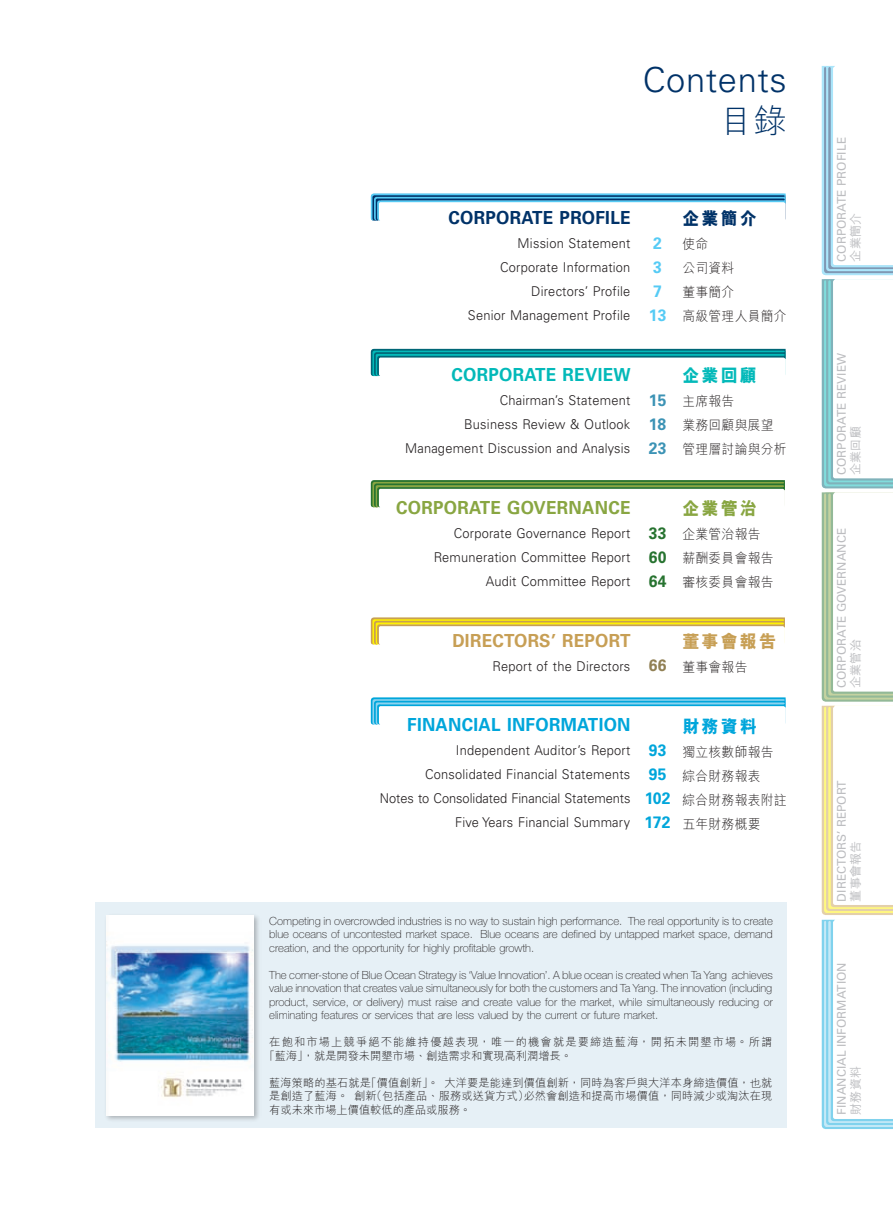
<style>
.page{position:relative;width:893px;height:1212px;background:#fff}
.page>*{position:absolute;margin:0;border:0;box-sizing:border-box;transform-origin:0 0}
.t1{font:300 34.5px "Univers LT Std";letter-spacing:.015em;color:#003268}
.t2{font:300 33px "M Hei HK";color:#003268}
.t3{font:700 18px "Univers LT Std";letter-spacing:.015em;color:#00a6db;scale:.95 1}
.t4{font:700 18px "Univers LT Std";letter-spacing:.015em;color:#89a642;scale:.95 1}
.t5{font:700 18px "Univers LT Std";letter-spacing:.015em;color:#003268;scale:.95 1}
.t6{font:700 18px "Univers LT Std";color:#c79f55;scale:.95 1}
.t7{font:700 18px "Univers LT Std";letter-spacing:.015em;color:#03b9b9;scale:.95 1}
.t8{font:800 18px "M Hei HK";letter-spacing:.12em;color:#c79f55;scale:.95 1}
.t9{font:800 18px "M Hei HK";color:#003268;scale:.95 1}
.t10{font:800 18px "M Hei HK";color:#03b9b9;scale:.95 1}
.t11{font:800 18px "M Hei HK";color:#89a642;scale:.95 1}
.t12{font:800 18px "M Hei HK";color:#00a6db;scale:.95 1}
.t13{font:700 16.5px "Univers LT Std";color:#56cbf5;scale:.95 1}
.t14{font:300 13.5px/24px "Univers LT Std";letter-spacing:.015em;color:#231f20;text-align:right;scale:.95 1}
.t15{font:300 13.5px/24px "M Hei HK";letter-spacing:.015em;color:#231f20;scale:.95 1}
.t16{font:300 13.5px "Univers LT Std";letter-spacing:-.005em;color:#231f20;scale:.95 1}
.t17{font:12px/14.2px "Univers LT Std";color:#bcbdc0}
.t18{font:100 11.25px/13.5px "Helvetica Neue LT Std";letter-spacing:-.005em;color:#231f20;text-align:justify}
.t19{font:300 11.25px/13.5px "M Hei HK";letter-spacing:.005em;color:#231f20;text-align:justify}
.t20{font:300 11.25px/13.5px "M Hei HK";letter-spacing:.1em;color:#231f20}
.s1{font-weight:700;font-size:16.5px;color:#56cbf5}
.s2{font-weight:700;font-size:16.5px;color:#3c93b5}
.s3{font-weight:700;font-size:16.5px;color:#277330}
.s4{font-weight:700;font-size:16.5px;color:#918054}
.s5{font-weight:700;font-size:16.5px;color:#00a6db}
.s6{font-family:"M Hei HK";font-weight:500}
</style>
<div class="page">
<div style="left:95px;top:902px;width:692px;height:225px;background:#e6f0f6"></div>
<svg style="left:822px;top:66px;width:71px;height:1063px"></svg>
<svg style="left:371px;top:480px;width:414px;height:27px"></svg>
<svg style="left:371px;top:349px;width:415px;height:27px"></svg>
<svg style="left:371px;top:617px;width:414px;height:28px"></svg>
<svg style="left:371px;top:193px;width:415px;height:28px"></svg>
<svg style="left:371px;top:697px;width:415px;height:28px"></svg>
<div style="left:103px;top:912px;width:158px;height:211px;background:#231f20;opacity:.3"></div>
<img style="left:106px;top:915px;width:148px;height:200px">
<p class="t1" style="left:643px;top:59px;width:146px">Contents</p>
<p class="t2" style="left:720px;top:98px;width:68px">目錄</p>
<p class="t5" style="left:448px;top:207px;width:193px">CORPORATE PROFILE</p>
<p class="t14" style="left:518px;top:231px;width:120px">Mission Statement</p>
<p class="t13" style="left:653px;top:234px;width:11px">2</p>
<p class="t14" style="left:500px;top:255px;width:139px">Corporate Information</p>
<p class="t13" style="left:653px;top:258px;width:11px">3</p>
<p class="t14" style="left:531px;top:279px;width:106px">Directors’ Profile</p>
<p class="t13" style="left:653px;top:282px;width:11px">7</p>
<p class="t14" style="left:468px;top:303px;width:210px">Senior Management Profile <span class="s1">13</span></p>
<p class="t9" style="left:682px;top:207px;width:80px">企業簡介</p>
<p class="t15" style="left:682px;top:232px;width:111px">使命<br>公司資料<br>董事簡介<br>高級管理人員簡介</p>
<p class="t7" style="left:451px;top:364px;width:190px">CORPORATE REVIEW</p>
<p class="t14" style="left:405px;top:388px;width:277px">Chairman’s Statement <span class="s2">15<br></span>Business Review &amp; Outlook <span class="s2">18<br></span>Management Discussion and Analysis <span class="s2">23</span></p>
<p class="t10" style="left:682px;top:363px;width:80px">企業回顧</p>
<p class="t15" style="left:682px;top:389px;width:111px">主席報告<br>業務回顧與展望管理層討論與分析</p>
<p class="t4" style="left:396px;top:497px;width:248px">CORPORATE GOVERNANCE</p>
<p class="t14" style="left:434px;top:521px;width:246px">Corporate Governance Report <span class="s3">33<br></span>Remuneration Committee Report <span class="s3">60<br></span>Audit Committee Report <span class="s3">64</span></p>
<p class="t11" style="left:682px;top:496px;width:80px">企業管治</p>
<p class="t15" style="left:682px;top:521px;width:97px">企業管治報告薪酬委員會報告審核委員會報告</p>
<p class="t6" style="left:452px;top:630px;width:68px">DIRECTOR</p>
<p class="t6" style="left:539px;top:630px;width:30px">S’ REPORT</p>
<p class="t14" style="left:493px;top:654px;width:184px">Report of the Directors <span class="s4">66</span></p>
<p class="t8" style="left:682px;top:629px;width:100px">董事會報告</p>
<p class="t15" style="left:682px;top:654px;width:70px">董事會報告</p>
<p class="t3" style="left:407px;top:714px;width:237px">FINANCIAL I NFORMATION</p>
<p class="t14" style="left:456px;top:739px;width:223px">Independent Auditor’s Report <span class="s5">93</span></p>
<p class="t14" style="left:425px;top:763px;width:255px">Consolidated Financial Statements <span class="s5">95</span></p>
<p class="t16" style="left:380px;top:790px;width:307px">Notes to Consolidated Financial Statements <span class="s5">102</span></p>
<p class="t14" style="left:455px;top:811px;width:228px">Five Years Financial Summary <span class="s5">172</span></p>
<p class="t12" style="left:682px;top:714px;width:80px">財務資料</p>
<p class="t15" style="left:682px;top:739px;width:111px">獨立核數師報告綜合財務報表<br>綜合財務報表附註五年財務概要</p>
<p class="t18" style="left:269px;top:914px;width:505px">Competing in overcrowded industries is no way to sustain high performance. The real opportunity is to create blue oceans of uncontested market space. Blue oceans are defined by untapped market space, demand creation, and the opportunity for highly profitable growth.</p>
<p class="t18" style="left:269px;top:968px;width:505px">The corner-stone of Blue Ocean Strategy is ‘Value Innovation’. A blue ocean is created when Ta Yang achieves value innovation that creates value simultaneously for both the customers and Ta Yang. The innovation (including product, service, or delivery) must raise and create value for the market, while simultaneously reducing or eliminating features or services that are less valued by the current or future market.</p>
<p class="t20" style="left:264px;top:1035px;width:510px;text-indent:6px">在飽和市場上競爭絕不能維持優越表現，唯一的機會就是要締造藍海，開拓未開墾市場。所謂「藍海」，就是開發未開墾市場、創造需求和實現高利潤增長。</p>
<p class="t19" style="left:269px;top:1075px;width:505px">藍海策略的基石就是「價值創新」。大洋要是能達到價值創新，同時為客戶與大洋本身締造價值，也就是創造了藍海。創新（包括產品、服務或送貨方式）必然會創造和提高市場價值，同時減少或淘汰在現有或未來市場上價值較低的產品或服務。</p>
<p class="t17" style="left:834px;top:262px;width:126px;rotate:-90deg">CORPORATE PROFILE<span class="s6">企業簡介</span></p>
<p class="t17" style="left:834px;top:475px;width:123px;rotate:-90deg">CORPORATE REVIEW<span class="s6">企業回顧</span></p>
<p class="t17" style="left:834px;top:688px;width:161px;rotate:-90deg">CORPORATE GOVERNANCE<span class="s6">企業管治</span></p>
<p class="t17" style="left:834px;top:901px;width:123px;rotate:-90deg">DIRECTORS’ REPORT<span class="s6">董事會報告</span></p>
<p class="t17" style="left:834px;top:1115px;width:154px;rotate:-90deg">FINANCIAL INFORMATION<span class="s6">財務資料</span></p>
</div>
